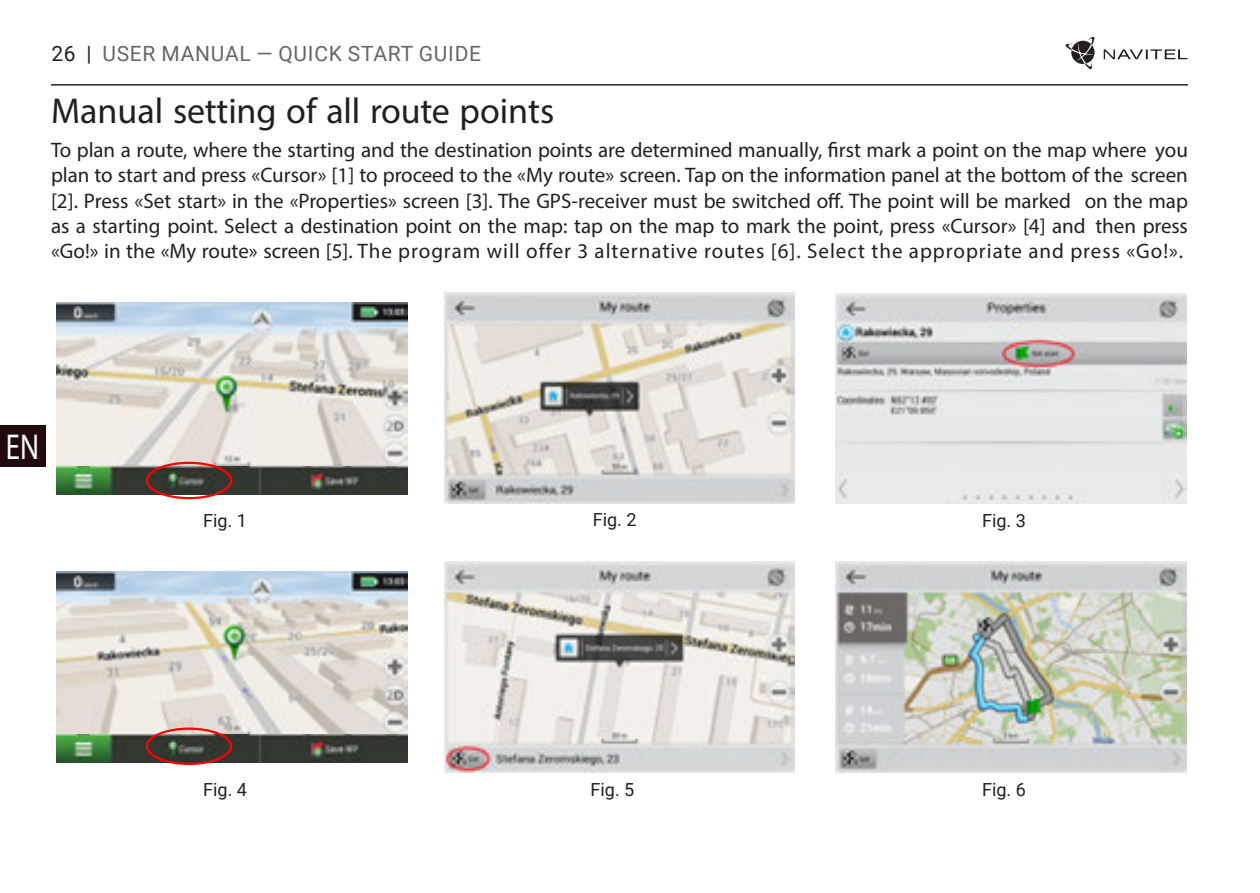
<style>
.page{position:relative;width:1260px;height:893px;background:#fff}
.page>*{position:absolute;margin:0;border:0;box-sizing:border-box;transform-origin:0 0}
.Heading_4{font:36px "Myriad Pro";letter-spacing:-.005em;color:#231f20}
.t1{font:36px "Myriad Pro";color:#fff;scale:.8 1}
.Body_Text{font:21px/25.2px "Myriad Pro";letter-spacing:.045em;color:#231f20;text-align:justify}
.t2{font:21px "Roboto";letter-spacing:.035em;color:#666}
.t3{font:18px "Roboto";color:#231f20}
.s1{color:#231f20}
</style>
<div class="page">
<hr style="left:51px;top:84px;width:1136px;height:2px;background:#231f20">
<div style="left:0;top:425px;width:45px;height:42px;background:#210b0d"></div>
<svg style="left:1103px;top:49px;width:84px;height:10px"></svg>
<svg style="left:1065px;top:36px;width:29px;height:34px"></svg>
<img style="left:57px;top:302px;width:350px;height:164px">
<img style="left:444px;top:293px;width:350px;height:210px">
<img style="left:835px;top:293px;width:351px;height:210px">
<img style="left:57px;top:571px;width:350px;height:163px">
<img style="left:444px;top:561px;width:350px;height:210px">
<img style="left:835px;top:561px;width:351px;height:210px">
<img style="left:57px;top:466px;width:350px;height:28px">
<img style="left:57px;top:734px;width:350px;height:28px">
<div style="left:146px;top:461px;width:86px;height:38px;border:2px solid #f00;border-radius:50%"></div>
<div style="left:146px;top:727px;width:86px;height:37px;border:2px solid #f00;border-radius:50%"></div>
<p class="t2" style="left:51px;top:39px;width:431px"><span class="s1">26 |</span> USER MANUAL — QUICK START GUIDE</p>
<p class="Heading_4" style="left:51px;top:89px;width:505px">Manual setting of all route points</p>
<p class="Body_Text" style="left:51px;top:137px;width:1138px">To plan a route, where the starting and the destination points are determined manually, first mark a point on the map where you plan to start and press «Cursor» [1] to proceed to the «My route» screen. Tap on the information panel at the bottom of the screen [2]. Press «Set start» in the «Properties» screen [3]. The GPS-receiver must be switched off. The point will be marked on the map as a starting point. Select a destination point on the map: tap on the map to mark the point, press «Cursor» [4] and then press «Go!» in the «My route» screen [5]. The program will offer 3 alternative routes [6]. Select the appropriate and press «Go!».</p>
<h1 class="t1" style="left:6px;top:425px;width:43px">EN</h1>
<p class="t3" style="left:203px;top:507px;width:45px">Fig. 1</p>
<p class="t3" style="left:592px;top:507px;width:45px">Fig. 2</p>
<p class="t3" style="left:982px;top:507px;width:45px">Fig. 3</p>
<p class="t3" style="left:203px;top:776px;width:45px">Fig. 4</p>
<p class="t3" style="left:590px;top:776px;width:45px">Fig. 5</p>
<p class="t3" style="left:982px;top:776px;width:45px">Fig. 6</p>
</div>
